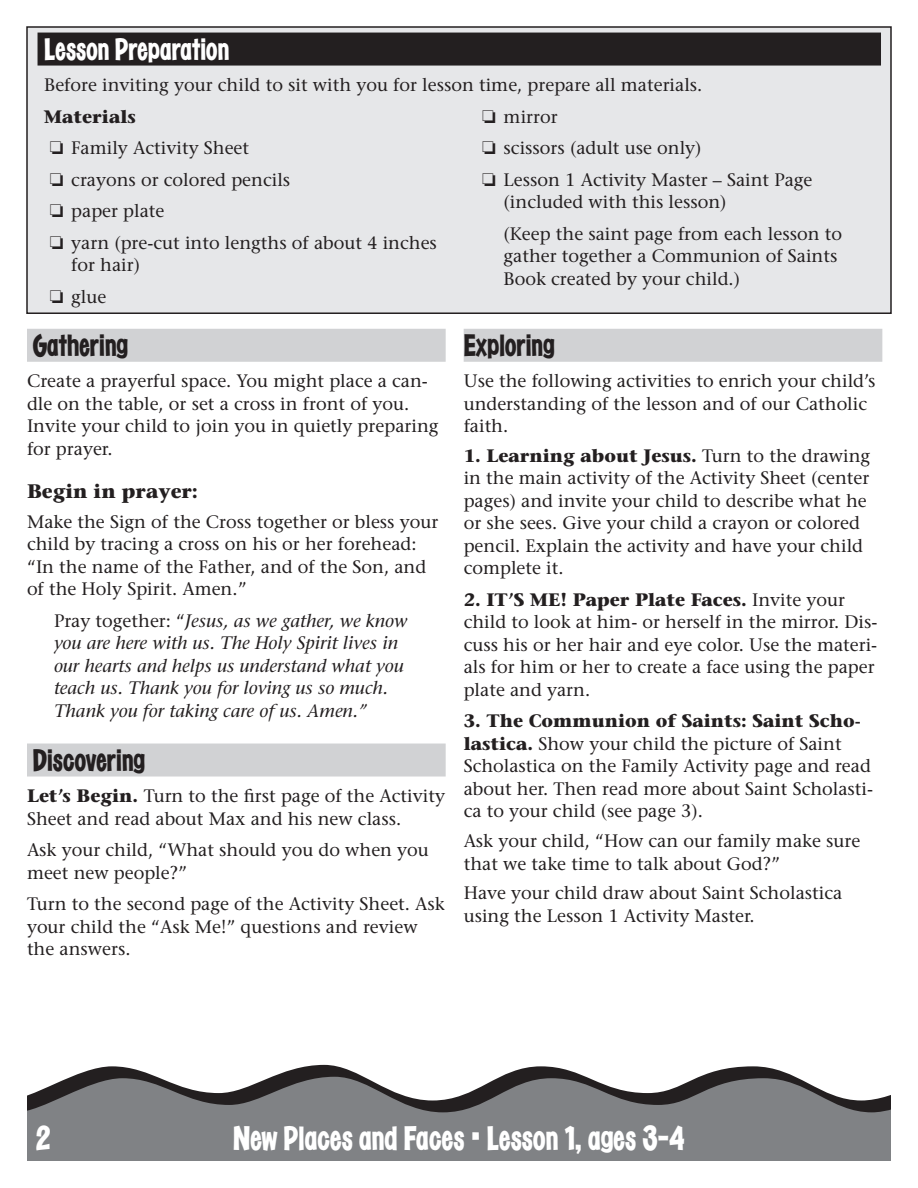
<style>
.page{position:relative;width:918px;height:1188px;background:#fff}
.page>*{position:absolute;margin:0;border:0;box-sizing:border-box;transform-origin:0 0}
.t1{font:34.5px "Cuckoo";color:#fff}
.t2{font:31.5px "Cuckoo";color:#231f20}
.t3{font:31.5px "Cuckoo";color:#fff}
.t4{font:700 19.5px "Stone Serif Std";color:#231f20}
.t5{font:500 18px/22.5px "Stone Serif Std";color:#231f20}
.t6{font:italic 500 18px/22.5px "Stone Serif Std";color:#231f20}
.s1{font-weight:700}
.s2{font-style:normal}
</style>
<div class="page">
<svg style="left:71px;top:1065px;width:725px;height:12px"></svg>
<svg style="left:27px;top:1077px;width:864px;height:84px;fill:#808285"></svg>
<div style="left:27px;top:27px;width:864px;height:286px;background:#e6e7e9"></div>
<div style="left:26px;top:26px;width:866px;height:288px;border:2px solid #231f20"></div>
<div style="left:38px;top:33px;width:843px;height:33px;background:#231f20"></div>
<div style="left:27px;top:329px;width:419px;height:33px;background:#d1d2d4"></div>
<div style="left:27px;top:744px;width:419px;height:33px;background:#d1d2d4"></div>
<div style="left:464px;top:329px;width:418px;height:33px;background:#d1d2d4"></div>
<h2 class="t3" style="left:44px;top:31px;width:187px">Lesson Preparation</h2>
<p class="t5" style="left:44px;top:74px;width:660px">Before inviting your child to sit with you for lesson time, prepare all materials.</p>
<p class="t5" style="left:44px;top:101px;width:394px;line-height:31.5px"><span class="s1">Materials<br></span>❏ Family Activity Sheet<br>❏ crayons or colored pencils<br>❏ paper plate<br>❏ yarn (pre-cut into lengths of about 4 inches</p>
<p class="t5" style="left:50px;top:249px;width:92px;line-height:31.5px;text-indent:22px">for hair) ❏ glue</p>
<p class="t5" style="left:482px;top:101px;width:332px;line-height:31.5px">❏ mirror<br>❏ scissors (adult use only)<br>❏ Lesson 1 Activity Master – Saint Page</p>
<p class="t5" style="left:504px;top:186px;width:340px;line-height:31.5px">(included with this lesson)<br>(Keep the saint page from each lesson to</p>
<p class="t5" style="left:504px;top:245px;width:335px">gather together a Communion of Saints<br>Book created by your child.)</p>
<h2 class="t2" style="left:33px;top:327px;width:97px">Gathering</h2>
<p class="t5" style="left:27px;top:370px;width:413px">Create a prayerful space. You might place a can&shy;dle on the table, or set a cross in front of you.<br>Invite your child to join you in quietly preparing for prayer.</p>
<p class="t4" style="left:27px;top:479px;width:173px">Begin in prayer:</p>
<p class="t5" style="left:27px;top:510px;width:413px">Make the Sign of the Cross together or bless your child by tracing a cross on his or her forehead: “In the name of the Father, and of the Son, and of the Holy Spirit. Amen.”</p>
<p class="t6" style="left:54px;top:609px;width:355px"><span class="s2">Pray together: “</span>Jesus, as we gather, we know you are here with us. The Holy Spirit lives in our hearts and helps us understand what you teach us. Thank you for loving us so much.<br>Thank you for taking care of us. Amen.”</p>
<h2 class="t2" style="left:33px;top:742px;width:114px">Discovering</h2>
<p class="t5" style="left:27px;top:785px;width:420px"><span class="s1">Let’s Begin.</span> Turn to the first page of the Activity<br>Sheet and read about Max and his new class.</p>
<p class="t5" style="left:27px;top:839px;width:403px">Ask your child, “What should you do when you meet new people?”</p>
<p class="t5" style="left:27px;top:893px;width:419px">Turn to the second page of the Activity Sheet. Ask your child the “Ask Me!” questions and review the answers.</p>
<h2 class="t2" style="left:464px;top:327px;width:93px">Exploring</h2>
<p class="t5" style="left:464px;top:370px;width:413px">Use the following activities to enrich your child’s understanding of the lesson and of our Catholic faith.</p>
<p class="t5" style="left:464px;top:445px;width:408px"><span class="s1">1. Learning about Jesus.</span> Turn to the drawing in the main activity of the Activity Sheet (center pages) and invite your child to describe what he or she sees. Give your child a crayon or colored pencil. Explain the activity and have your child complete it.</p>
<p class="t5" style="left:464px;top:589px;width:415px"><span class="s1">2. IT’S ME! Paper Plate Faces.</span> Invite your child to look at him- or herself in the mirror. Dis&shy;cuss his or her hair and eye color. Use the materi&shy;als for him or her to create a face using the paper plate and yarn.</p>
<p class="t5" style="left:464px;top:710px;width:411px"><span class="s1">3. The Communion of Saints: Saint Scho&shy;lastica.</span> Show your child the picture of Saint Scholastica on the Family Activity page and read about her. Then read more about Saint Scholasti&shy;ca to your child (see page 3).</p>
<p class="t5" style="left:464px;top:830px;width:398px">Ask your child, “How can our family make sure that we take time to talk about God?”</p>
<p class="t5" style="left:464px;top:882px;width:380px">Have your child draw about Saint Scholastica using the Lesson 1 Activity Master.</p>
<h1 class="t1" style="left:36px;top:1118px;width:16px">2</h1>
<h1 class="t1" style="left:233px;top:1118px;width:453px">New Places and Faces • Lesson 1, ages 3-4</h1>
</div>
